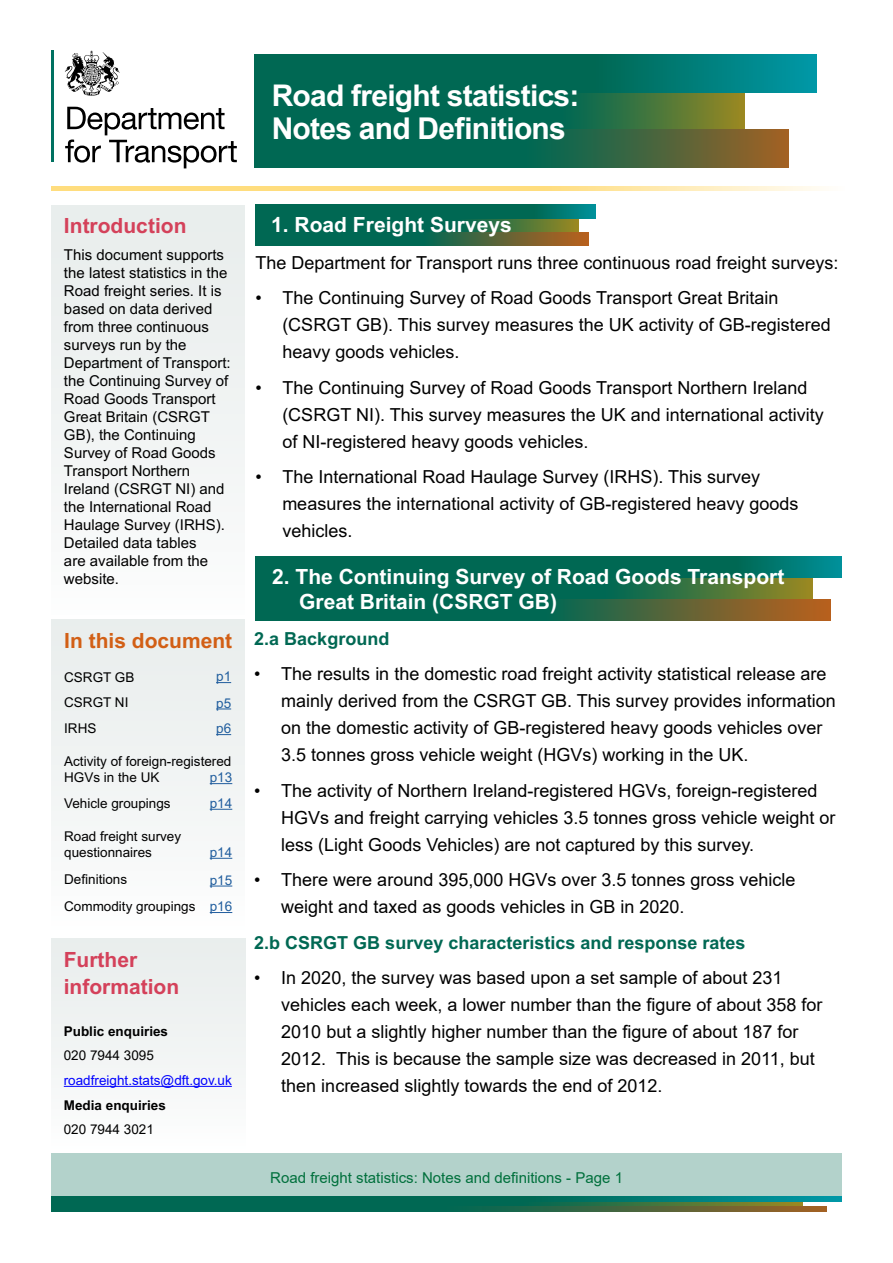
<style>
.page{position:relative;width:893px;height:1263px;background:#fff}
.page>*{position:absolute;margin:0;border:0;box-sizing:border-box;transform-origin:0 0}
.t1{font:30px "Arial Bold MT2";letter-spacing:-.025em;color:#fff}
.t2{font:700 30px "Arial";letter-spacing:-.025em;color:#fff}
.t3{font:21px/25.2px "Arial Bold MT2";color:#fff}
.t4{font:21px/27px "Arial Bold MT2";color:#d4415a}
.t5{font:21px "Arial Bold MT2";color:#d25f15}
.bold_intro_text{font:18px/27px "Arial MT2";color:#000}
.t6{font:18px/27px "Arial";color:#000}
.bold_intro_text-2{font:18px "Arial Bold MT2";color:#006853}
.t7{font:15px/18px "Arial MT2";color:#000}
.t8{font:15px "Arial";color:#00703c}
.Contents{font:13.5px/16.5px "Arial MT2";color:#000}
.Contents-2{font:13.5px/16.5px "Arial";color:#000}
.Factbox_Text{font:13.5px "Arial Bold MT2";color:#000}
.Factbox_Text-2{font:13.5px "Arial";color:#00f}
.Factbox_Text-3{font:13.5px "Arial";color:#000}
.t9{font:13.5px "Arial";color:#215e9e}
.t10{font:13.5px "Arial MT2";color:#215e9e}
.s1{font-family:"Arial MT2"}
.s2{font-family:"Arial"}
</style>
<div class="page">
<div style="left:51px;top:1153px;width:791px;height:43px;background:#b3d2cb"></div>
<hr style="left:51px;top:51px;width:3px;height:111px;background:#007161">
<svg style="left:65px;top:107px;width:172px;height:61px"></svg>
<svg style="left:65px;top:51px;width:55px;height:45px"></svg>
<svg style="left:254px;top:93px;width:491px;height:36px;background:#1b6d4a"></svg>
<svg style="left:254px;top:129px;width:534px;height:38px;background:#256647"></svg>
<svg style="left:254px;top:55px;width:562px;height:38px;background:#007163"></svg>
<svg style="left:51px;top:186px;width:773px;height:5px;background:#ffe293"></svg>
<svg style="left:51px;top:1201px;width:752px;height:5px;background:#156e4e"></svg>
<svg style="left:51px;top:1196px;width:791px;height:5px;background:#007163"></svg>
<svg style="left:51px;top:1206px;width:775px;height:6px;background:#256647"></svg>
<div style="left:51px;top:620px;width:194px;height:313px;background:#f1f4f4"></div>
<div style="left:51px;top:205px;width:194px;height:409px;background:#f0f3f3"></div>
<svg style="left:216px;top:682px;width:15px;height:1px"></svg>
<svg style="left:216px;top:708px;width:15px;height:1px"></svg>
<svg style="left:216px;top:734px;width:15px;height:1px"></svg>
<svg style="left:210px;top:783px;width:22px;height:1px"></svg>
<svg style="left:210px;top:809px;width:22px;height:1px"></svg>
<svg style="left:210px;top:858px;width:22px;height:1px"></svg>
<svg style="left:210px;top:885px;width:22px;height:1px"></svg>
<svg style="left:210px;top:912px;width:22px;height:1px"></svg>
<svg style="left:255px;top:578px;width:558px;height:22px;background:#1b6d4a"></svg>
<svg style="left:255px;top:557px;width:587px;height:21px;background:#006b59"></svg>
<svg style="left:255px;top:600px;width:575px;height:21px;background:#306544"></svg>
<div style="left:51px;top:939px;width:194px;height:212px;background:#f1f4f4"></div>
<hr style="left:64px;top:1086px;width:168px;height:1px;background:#00f">
<svg style="left:255px;top:218px;width:323px;height:14px;background:#196d4b"></svg>
<svg style="left:255px;top:205px;width:340px;height:13px;background:#006b59"></svg>
<svg style="left:255px;top:232px;width:333px;height:14px;background:#306544"></svg>
<p class="t1" style="left:272px;top:74px;width:309px">Road freight statistics:</p>
<p class="t2" style="left:272px;top:107px;width:296px">Notes and Definitions</p>
<p class="t4" style="left:64px;top:213px;width:124px">Introduction</p>
<p class="t7" style="left:64px;top:245px;width:168px">This document supports the latest statistics in the<br>Road freight series. It is based on data derived from three continuous surveys run by the<br>Department of Transport: the Continuing Survey of<br>Road Goods Transport<br>Great Britain (CSRGT<br>GB), the Continuing<br>Survey of Road Goods<br>Transport Northern<br>Ireland (CSRGT NI) and the International Road<br>Haulage Survey (IRHS).<br>Detailed data tables<br>are available from the website.</p>
<p class="t5" style="left:64px;top:626px;width:170px">In this document</p>
<p class="Contents" style="left:64px;top:669px;width:72px">CSRGT GB</p>
<p class="Contents" style="left:64px;top:694px;width:66px">CSRGT NI</p>
<p class="Contents" style="left:64px;top:720px;width:34px">IRHS</p>
<p class="Contents-2" style="left:64px;top:753px;width:169px">Activity of foreign-registered<br><span class="s1">HGVs in the UK</span></p>
<p class="Contents" style="left:64px;top:795px;width:108px">Vehicle groupings</p>
<p class="Contents" style="left:64px;top:828px;width:119px">Road freight survey questionnaires</p>
<p class="Contents-2" style="left:64px;top:871px;width:65px">Definitions</p>
<p class="Contents" style="left:64px;top:898px;width:133px">Commodity groupings</p>
<p class="t9" style="left:216px;top:667px;width:17px">p1</p>
<p class="t10" style="left:216px;top:693px;width:17px">p5</p>
<p class="t10" style="left:216px;top:719px;width:17px">p6</p>
<p class="t9" style="left:210px;top:768px;width:24px"><span class="s1">p</span>13</p>
<p class="t9" style="left:210px;top:794px;width:24px">p14</p>
<p class="t9" style="left:210px;top:843px;width:24px"><span class="s1">p</span>14</p>
<p class="t9" style="left:210px;top:870px;width:24px">p15</p>
<p class="t9" style="left:210px;top:897px;width:24px">p16</p>
<p class="t4" style="left:64px;top:946px;width:117px">Further information</p>
<p class="Factbox_Text" style="left:64px;top:1021px;width:106px">Public enquiries</p>
<p class="Factbox_Text-3" style="left:64px;top:1046px;width:92px">020 7944 3095</p>
<p class="Factbox_Text-2" style="left:64px;top:1071px;width:170px"><span class="s1">roadfreight</span>.stats@dft.gov.uk</p>
<p class="Factbox_Text" style="left:64px;top:1095px;width:104px">Media enquiries</p>
<p class="Factbox_Text-3" style="left:64px;top:1120px;width:92px">020 7944 3021</p>
<p class="t3" style="left:271px;top:212px;width:242px">1. Road Freight Surveys</p>
<p class="bold_intro_text" style="left:255px;top:249px;width:585px">The Department for Transport runs three continuous road freight surveys:</p>
<p class="bold_intro_text" style="left:282px;top:284px;width:550px;text-indent:-27px">• The Continuing Survey of Road Goods Transport Great Britain <span class="s2">(CSRGT GB). This survey measures the UK activity of GB-registered </span>heavy goods vehicles.</p>
<p class="bold_intro_text" style="left:282px;top:374px;width:543px;text-indent:-27px">• The Continuing Survey of Road Goods Transport Northern Ireland (CSRGT NI). This survey measures the UK and international activity <span class="s2">of NI-registered heavy goods vehicles.</span></p>
<p class="bold_intro_text" style="left:282px;top:463px;width:518px;text-indent:-27px">• The International Road Haulage Survey (IRHS). This survey <span class="s2">measures the international activity of GB-registered heavy goods </span>vehicles.</p>
<p class="t3" style="left:299px;top:564px;width:487px;text-indent:-27px">2. The Continuing Survey of Road Goods Transport<br>Great Britain (CSRGT GB)</p>
<p class="bold_intro_text-2" style="left:254px;top:626px;width:137px">2.a Background</p>
<p class="bold_intro_text" style="left:281px;top:660px;width:556px;text-indent:-27px">• The results in the domestic road freight activity statistical release are mainly derived from the CSRGT GB. This survey provides information <span class="s2">on the domestic activity of GB-registered heavy goods vehicles over 3.5 tonnes gross vehicle weight (HGVs) working in the UK.</span></p>
<p class="t6" style="left:281px;top:777px;width:556px;text-indent:-27px"><span class="s1">•</span> The activity of Northern Ireland-registered HGVs, foreign-registered<br>HGVs and freight carrying vehicles 3.5 tonnes gross vehicle weight or <span class="s1">less (Light Goods Vehicles) are not captured by this survey.</span></p>
<p class="t6" style="left:281px;top:866px;width:516px;text-indent:-27px"><span class="s1">•</span> There were around 395,000 HGVs over 3.5 tonnes gross vehicle weight and taxed as goods vehicles in GB in 2020.</p>
<p class="bold_intro_text-2" style="left:254px;top:930px;width:493px">2.b CSRGT GB survey characteristics and response rates</p>
<p class="t6" style="left:281px;top:964px;width:543px;text-indent:-27px"><span class="s1">•</span> In 2020, the survey was based upon a set sample of about 231 vehicles each week, a lower number than the figure of about 358 for 2010 but a slightly higher number than the figure of about 187 for 2012. This is because the sample size was decreased in 2011, but then increased slightly towards the end of 2012.</p>
<p class="t8" style="left:270px;top:1168px;width:354px">Road freight statistics: Notes and definitions - Page 1</p>
</div>
